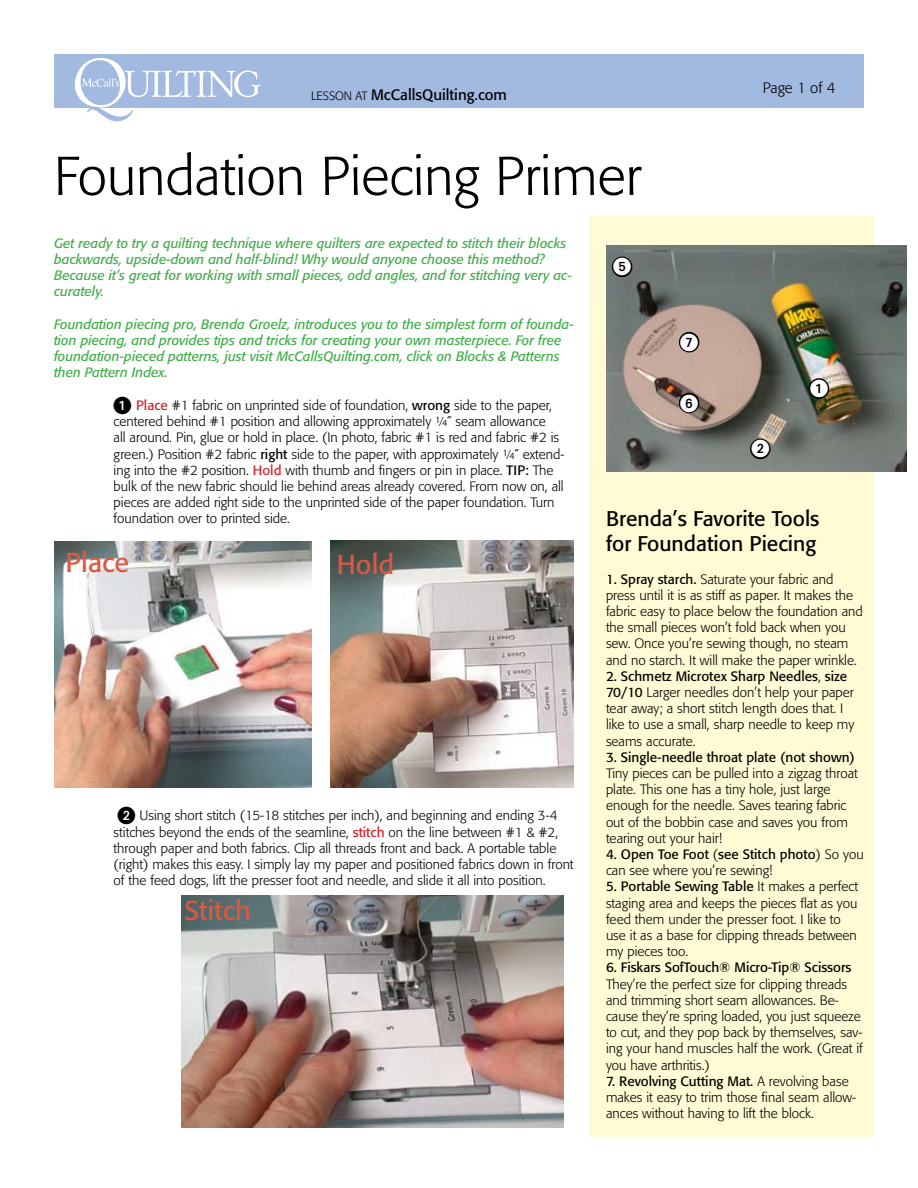
<style>
.page{position:relative;width:918px;height:1188px;background:#fff}
.page>*{position:absolute;margin:0;border:0;box-sizing:border-box;transform-origin:0 0}
.t1{font:300 54px "Formata";color:#000}
.t2{font:27px "Formata";color:#d95943}
.t3{font:21px/25.2px "Formata";color:#000}
.t4{font:18px "European Pi One";color:#fff}
.t5{font:15px "Formata";color:#000}
.t6{font:300 15px "Formata";color:#000}
.t7{font:300 13.5px/16.2px "Formata";color:#000}
.t8{font:italic 13.5px/16.2px "Formata";color:#41ad49}
.t9{font:13.5px "Formata";color:#000}
.s1{font-weight:300;font-size:12px}
.s2{font-family:"European Pi One";font-weight:400;font-size:18px}
.s3{font-weight:400;color:#d2232a}
.s4{font-weight:400}
</style>
<div class="page">
<img style="left:54px;top:541px;width:258px;height:246px">
<div style="left:589px;top:216px;width:285px;height:921px;background:#fffcd5"></div>
<div style="left:54px;top:54px;width:810px;height:54px;background:#a2b9e0"></div>
<svg style="left:75px;top:58px;width:186px;height:63px"></svg>
<img style="left:330px;top:540px;width:243px;height:248px">
<img style="left:181px;top:896px;width:383px;height:232px">
<img style="left:606px;top:245px;width:301px;height:226px">
<svg style="left:807px;top:377px;width:24px;height:23px"></svg>
<svg style="left:749px;top:437px;width:23px;height:24px"></svg>
<svg style="left:610px;top:255px;width:24px;height:24px"></svg>
<svg style="left:677px;top:391px;width:24px;height:24px"></svg>
<svg style="left:677px;top:330px;width:24px;height:24px"></svg>
<p class="t5" style="left:311px;top:85px;width:198px"><span class="s1">LESSON AT</span> McCallsQuilting.com</p>
<h1 class="t1" style="left:54px;top:144px;width:589px">Foundation Piecing Primer</h1>
<p class="t8" style="left:54px;top:235px;width:519px">Get ready to try a quilting technique where quilters are expected to stitch their blocks backwards, upside-down and half-blind! Why would anyone choose this method?<br>Because it’s great for working with small pieces, odd angles, and for stitching very ac&shy;curately.</p>
<p class="t8" style="left:54px;top:316px;width:521px">Foundation piecing pro, Brenda Groelz, introduces you to the simplest form of founda&shy;tion piecing, and provides tips and tricks for creating your own masterpiece. For free foundation-pieced patterns, just visit McCallsQuilting.com, click on Blocks &amp; Patterns then Pattern Index.</p>
<h3 class="t4" style="left:613px;top:257px;width:19px">5</h3>
<h3 class="t4" style="left:680px;top:332px;width:19px">7</h3>
<p class="t6" style="left:763px;top:79px;width:74px">Page 1 of 4</p>
<p class="t7" style="left:114px;top:397px;width:452px"><span class="s2">1</span> <span class="s3">Place</span> #1 fabric on unprinted side of foundation, <span class="s4">wrong</span> side to the paper, centered behind #1 position and allowing approximately ¼˝ seam allowance<br>all around. Pin, glue or hold in place. (In photo, fabric #1 is red and fabric #2 is green.) Position #2 fabric <span class="s4">right</span> side to the paper, with approximately ¼˝ extend&shy;ing into the #2 position. <span class="s3">Hold</span> with thumb and fingers or pin in place. <span class="s4">TIP:</span> The bulk of the new fabric should lie behind areas already covered. From now on, all pieces are added right side to the unprinted side of the paper foundation. Turn foundation over to printed side.</p>
<h2 class="t2" style="left:66px;top:546px;width:65px">Place</h2>
<h2 class="t2" style="left:337px;top:548px;width:59px">Hold</h2>
<p class="t7" style="left:114px;top:808px;width:462px"><span class="s2">2</span> Using short stitch (15-18 stitches per inch), and beginning and ending 3-4 stitches beyond the ends of the seamline, <span class="s3">stitch</span> on the line between #1 &amp; #2, through paper and both fabrics. Clip all threads front and back. A portable table (right) makes this easy. I simply lay my paper and positioned fabrics down in front of the feed dogs, lift the presser foot and needle, and slide it all into position.</p>
<h2 class="t2" style="left:184px;top:894px;width:68px">Stitch</h2>
<h3 class="t4" style="left:680px;top:393px;width:19px">6</h3>
<h3 class="t4" style="left:751px;top:439px;width:19px">2</h3>
<h3 class="t4" style="left:810px;top:378px;width:19px">1</h3>
<h3 class="t3" style="left:606px;top:506px;width:215px">Brenda’s Favorite Tools for Foundation Piecing</h3>
<p class="t7" style="left:606px;top:571px;width:258px"><span class="s4">1. Spray starch.</span> Saturate your fabric and press until it is as stiff as paper. It makes the fabric easy to place below the foundation and the small pieces won’t fold back when you sew. Once you’re sewing though, no steam and no starch. It will make the paper wrinkle.</p>
<p class="t7" style="left:606px;top:668px;width:250px"><span class="s4">2. Schmetz Microtex Sharp Needles</span>, <span class="s4">size 70/10</span> Larger needles don’t help your paper tear away; a short stitch length does that. I like to use a small, sharp needle to keep my seams accurate.</p>
<p class="t9" style="left:606px;top:749px;width:250px">3. Single-needle throat plate (not shown)</p>
<p class="t7" style="left:606px;top:765px;width:253px">Tiny pieces can be pulled into a zigzag throat plate. This one has a tiny hole, just large enough for the needle. Saves tearing fabric out of the bobbin case and saves you from tearing out your hair!</p>
<p class="t7" style="left:606px;top:846px;width:259px"><span class="s4">4. Open Toe Foot</span> (<span class="s4">see Stitch photo</span>) So you can see where you’re sewing!</p>
<p class="t7" style="left:606px;top:879px;width:254px"><span class="s4">5. Portable Sewing Table</span> It makes a perfect staging area and keeps the pieces flat as you feed them under the presser foot. I like to use it as a base for clipping threads between my pieces too.</p>
<p class="t9" style="left:606px;top:959px;width:247px">6. Fiskars SofTouch® Micro-Tip® Scissors</p>
<p class="t7" style="left:606px;top:976px;width:258px">They’re the perfect size for clipping threads and trimming short seam allowances. Be&shy;cause they’re spring loaded, you just squeeze to cut, and they pop back by themselves, sav&shy;ing your hand muscles half the work. (Great if you have arthritis.)</p>
<p class="t7" style="left:606px;top:1073px;width:252px"><span class="s4">7. Revolving Cutting Mat.</span> A revolving base makes it easy to trim those final seam allow&shy;ances without having to lift the block.</p>
</div>
